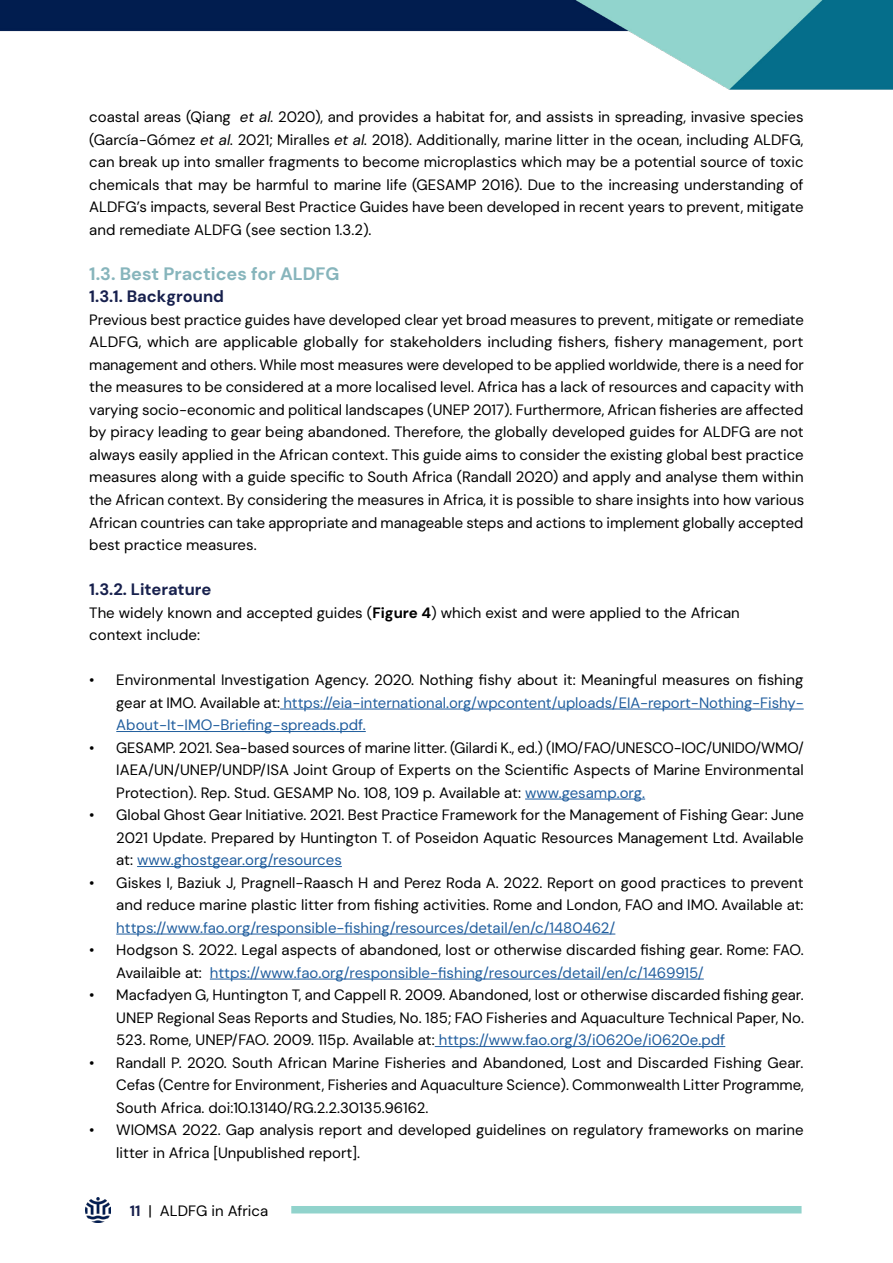
<style>
.page{position:relative;width:893px;height:1263px;background:#fff}
.page>*{position:absolute;margin:0;border:0;box-sizing:border-box;transform-origin:0 0}
.t1{font:700 18px "DM Sans 18 pt";color:#87b5bc}
.t2{font:700 16.5px "DM Sans 18 pt";color:#17204d}
.t3{font:15px/22.5px "DM Sans 18 pt";color:#000;text-align:justify}
.t4{font:15px "DM Sans 18 pt";color:#215e9e}
.s1{font-style:italic}
.s2{font-weight:700}
.s3{color:#215e9e}
.s4{font-weight:700;color:#17204d}
</style>
<div class="page">
<img style="left:85px;top:1197px;width:26px;height:25px">
<div style="left:291px;top:1206px;width:510px;height:7px;background:#91d3cc"></div>
<img style="left:1px;top:0;width:892px;height:90px">
<hr style="left:280px;top:709px;width:524px;height:1px;background:#215e9e">
<hr style="left:116px;top:731px;width:250px;height:1px;background:#215e9e">
<hr style="left:525px;top:799px;width:120px;height:1px;background:#215e9e">
<hr style="left:137px;top:866px;width:205px;height:1px;background:#215e9e">
<hr style="left:116px;top:934px;width:499px;height:1px;background:#215e9e">
<hr style="left:210px;top:979px;width:494px;height:1px;background:#215e9e">
<hr style="left:435px;top:1046px;width:290px;height:1px;background:#215e9e">
<p class="t3" style="left:89px;top:106px;width:716px">coastal areas (Qiang <span class="s1">et al.</span> 2020), and provides a habitat for, and assists in spreading, invasive species (García-Gómez <span class="s1">et al.</span> 2021; Miralles <span class="s1">et al.</span> 2018). Additionally, marine litter in the ocean, including ALDFG, can break up into smaller fragments to become microplastics which may be a potential source of toxic chemicals that may be harmful to marine life (GESAMP 2016). Due to the increasing understanding of ALDFG’s impacts, several Best Practice Guides have been developed in recent years to prevent, mitigate and remediate ALDFG (see section 1.3.2).</p>
<p class="t1" style="left:89px;top:262px;width:252px">1.3. Best Practices for ALDFG</p>
<p class="t2" style="left:89px;top:286px;width:136px">1.3.1. Background</p>
<p class="t3" style="left:89px;top:308px;width:716px">Previous best practice guides have developed clear yet broad measures to prevent, mitigate or remediate ALDFG, which are applicable globally for stakeholders including fishers, fishery management, port management and others. While most measures were developed to be applied worldwide, there is a need for the measures to be considered at a more localised level. Africa has a lack of resources and capacity with varying socio-economic and political landscapes (UNEP 2017). Furthermore, African fisheries are affected by piracy leading to gear being abandoned. Therefore, the globally developed guides for ALDFG are not always easily applied in the African context. This guide aims to consider the existing global best practice measures along with a guide specific to South Africa (Randall 2020) and apply and analyse them within the African context. By considering the measures in Africa, it is possible to share insights into how various African countries can take appropriate and manageable steps and actions to implement globally accepted best practice measures.</p>
<p class="t2" style="left:89px;top:579px;width:124px">1.3.2. Literature</p>
<p class="t3" style="left:89px;top:601px;width:652px">The widely known and accepted guides (<span class="s2">Figure 4</span>) which exist and were applied to the African context include:</p>
<p class="t3" style="left:116px;top:668px;width:689px;text-indent:-27px">• Environmental Investigation Agency. 2020. Nothing fishy about it: Meaningful measures on fishing gear at IMO. Available at: <span class="s3">https://eia-international.org/wpcontent/uploads/EIA-report-Nothing-Fishy-About-It-IMO-Briefing-spreads.pdf.</span></p>
<p class="t3" style="left:116px;top:736px;width:689px;text-indent:-27px">• GESAMP. 2021. Sea-based sources of marine litter. (Gilardi K., ed.) (IMO/FAO/UNESCO-IOC/UNIDO/WMO/ IAEA/UN/UNEP/UNDP/ISA Joint Group of Experts on the Scientific Aspects of Marine Environmental Protection). Rep. Stud. GESAMP No. 108, 109 p. Available at: <span class="s3">www.gesamp.org.</span></p>
<p class="t3" style="left:116px;top:803px;width:689px;text-indent:-27px">• Global Ghost Gear Initiative. 2021. Best Practice Framework for the Management of Fishing Gear: June 2021 Update. Prepared by Huntington T. of Poseidon Aquatic Resources Management Ltd. Available at: <span class="s3">www.ghostgear.org/resources</span></p>
<p class="t3" style="left:89px;top:871px;width:716px;text-align:right">• Giskes I, Baziuk J, Pragnell-Raasch H and Perez Roda A. 2022. Report on good practices to prevent and reduce marine plastic litter from fishing activities. Rome and London, FAO and IMO. Available at:</p>
<p class="t4" style="left:116px;top:918px;width:501px">https://www.fao.org/responsible-fishing/resources/detail/en/c/1480462/</p>
<p class="t3" style="left:116px;top:938px;width:689px;text-indent:-27px">• Hodgson S. 2022. Legal aspects of abandoned, lost or otherwise discarded fishing gear. Rome: FAO.<br>Availaible at: <span class="s3">https://www.fao.org/responsible-fishing/resources/detail/en/c/1469915/</span></p>
<p class="t3" style="left:116px;top:983px;width:689px;text-indent:-27px">• Macfadyen G, Huntington T, and Cappell R. 2009. Abandoned, lost or otherwise discarded fishing gear.<br>UNEP Regional Seas Reports and Studies, No. 185; FAO Fisheries and Aquaculture Technical Paper, No.<br>523. Rome, UNEP/FAO. 2009. 115p. Available at: <span class="s3">https://www.fao.org/3/i0620e/i0620e.pdf</span></p>
<p class="t3" style="left:116px;top:1051px;width:689px;text-indent:-27px">• Randall P. 2020. South African Marine Fisheries and Abandoned, Lost and Discarded Fishing Gear.<br>Cefas (Centre for Environment, Fisheries and Aquaculture Science). Commonwealth Litter Programme, South Africa. doi:10.13140/RG.2.2.30135.96162.</p>
<p class="t3" style="left:116px;top:1118px;width:689px;text-indent:-27px">• WIOMSA 2022. Gap analysis report and developed guidelines on regulatory frameworks on marine litter in Africa [Unpublished report].</p>
<p class="t3" style="left:130px;top:1200px;width:140px"><span class="s4">11</span> | ALDFG in Africa</p>
</div>
